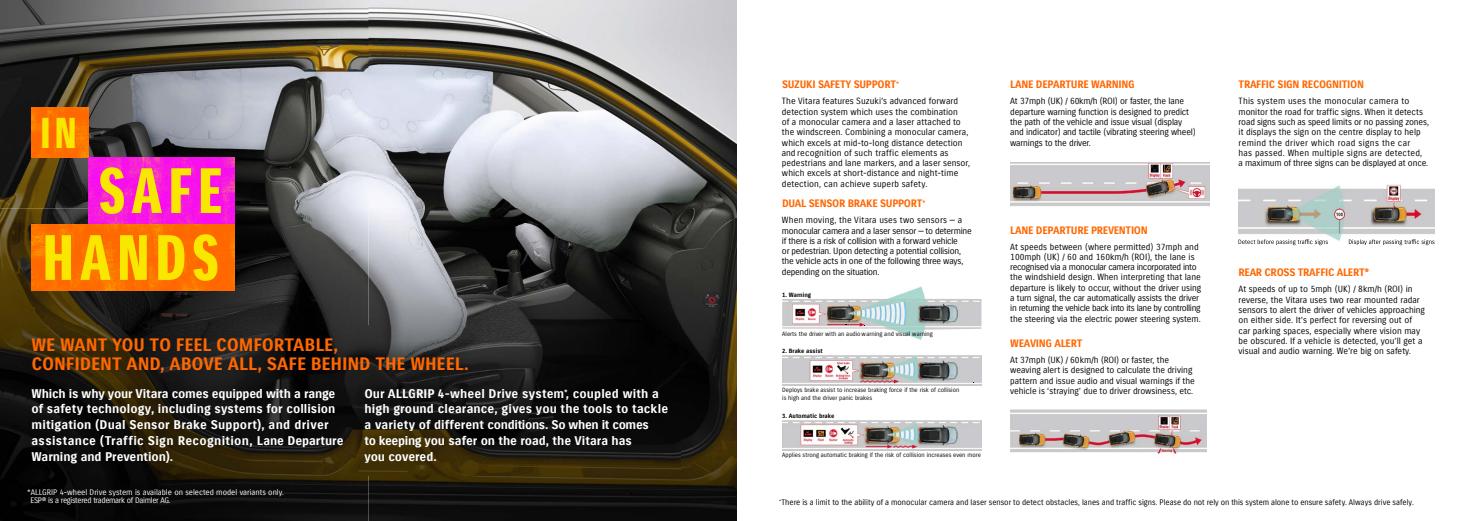
<style>
.page{position:relative;width:1474px;height:521px;background:#fff}
.page>*{position:absolute;margin:0;border:0;box-sizing:border-box;transform-origin:0 0}
.t1{font:62.12px/66.9px "Suzuki PRO Headline";letter-spacing:.1em;color:#fae700;text-align:right}
.t2{font:42px "Suzuki PRO Headline";color:#fae700}
.t3{font:17.5px/18.4px "Suzuki PRO Bold";letter-spacing:-.01em;color:#ff6700}
.t4{font:12.25px/15.8px "Suzuki PRO Bold";letter-spacing:.005em;color:#fff}
.t5{font:10.5px "Suzuki PRO Bold";letter-spacing:-.03em;color:#ff6700}
.t6{font:8.75px/10.3px "Suzuki PRO Regular";letter-spacing:-.005em;color:#000}
.t7{font:8.75px/10.3px "Suzuki PRO Regular";letter-spacing:-.025em;color:#000}
.t8{font:7.88px "Suzuki PRO Regular";letter-spacing:-.005em;color:#000}
.t9{font:7.88px/8.8px "Suzuki PRO Regular";color:#fff}
.t10{font:6.04px/7.7px "Suzuki PRO Regular";color:#000}
.t11{font:6.04px "Suzuki PRO Bold";color:#000}
</style>
<div class="page">
<img style="left:368px;top:0;width:369px;height:333px">
<img style="left:676px;top:333px;width:61px;height:188px">
<img style="left:368px;top:476px;width:308px;height:45px">
<img style="left:0;top:0;width:368px;height:183px">
<img style="left:0;top:183px;width:88px;height:25px">
<img style="left:235px;top:183px;width:133px;height:25px">
<img style="left:0;top:208px;width:368px;height:313px">
<img style="left:1010px;top:162px;width:199px;height:44px">
<img style="left:782px;top:355px;width:199px;height:30px">
<div style="left:782px;top:420px;width:205px;height:30px;background:linear-gradient(to bottom,#fff,#fff)"></div>
<img style="left:782px;top:420px;width:199px;height:30px">
<img style="left:1010px;top:410px;width:196px;height:44px">
<img style="left:782px;top:286px;width:200px;height:54px">
<img style="left:1238px;top:184px;width:196px;height:57px">
<svg style="left:1238px;top:239px;width:89px;height:6px"></svg>
<svg style="left:1348px;top:239px;width:86px;height:6px"></svg>
<img style="left:32px;top:108px;width:56px;height:49px">
<img style="left:88px;top:157px;width:147px;height:67px">
<img style="left:32px;top:224px;width:203px;height:67px">
<img style="left:19px;top:325px;width:661px;height:151px">
<h2 class="t2" style="left:41px;top:107px;width:38px">IN</h2>
<h1 class="t1" style="left:43px;top:158px;width:181px">SAFE<br>HANDS</h1>
<h3 class="t3" style="left:32px;top:336px;width:439px">WE WANT YOU TO FEEL COMFORTABLE,<br>CONFIDENT AND, ABOVE ALL, SAFE BEHIND THE WHEEL.</h3>
<p class="t4" style="left:32px;top:386px;width:313px">Which is why your Vitara comes equipped with a range of safety technology, including systems for collision mitigation (Dual Sensor Brake Support), and driver assistance (Traffic Sign Recognition, Lane Departure Warning and Prevention).</p>
<h3 class="t4" style="left:364px;top:386px;width:305px">Our ALLGRIP 4-wheel Drive system<sup>*</sup>, coupled with a high ground clearance, gives you the tools to tackle a variety of different conditions. So when it comes<br>to keeping you safer on the road, the Vitara has<br>you covered.</h3>
<p class="t5" style="left:782px;top:78px;width:119px">SUZUKI SAFETY SUPPORT<sup>*</sup></p>
<p class="t6" style="left:782px;top:96px;width:190px">The Vitara features Suzuki’s advanced forward detection system which uses the combination<br>of a monocular camera and a laser attached to the windscreen. Combining a monocular camera, which excels at mid-to-long distance detection and recognition of such traffic elements as pedestrians and lane markers, and a laser sensor, which excels at short-distance and night-time detection, can achieve superb safety.</p>
<p class="t5" style="left:782px;top:197px;width:145px">DUAL SENSOR BRAKE SUPPORT<sup>*</sup></p>
<p class="t7" style="left:782px;top:215px;width:191px">When moving, the Vitara uses two sensors — a monocular camera and a laser sensor — to determine if there is a risk of collision with a forward vehicle<br>or pedestrian. Upon detecting a potential collision, the vehicle acts in one of the following three ways, depending on the situation.</p>
<p class="t11" style="left:782px;top:291px;width:30px">1. Warning</p>
<p class="t10" style="left:782px;top:330px;width:152px">Alerts the driver with an audio warning and visual warning</p>
<p class="t11" style="left:782px;top:347px;width:42px">2. Brake assist</p>
<p class="t10" style="left:782px;top:386px;width:179px">Deploys brake assist to increase braking force if the risk of collision is high and the driver panic brakes</p>
<p class="t11" style="left:782px;top:412px;width:54px">3. Automatic brake</p>
<p class="t10" style="left:782px;top:451px;width:200px">Applies strong automatic braking if the risk of collision increases even more</p>
<p class="t5" style="left:1010px;top:78px;width:126px">LANE DEPARTURE WARNING</p>
<p class="t6" style="left:1010px;top:96px;width:187px">At 37mph (UK) / 60km/h (ROI) or faster, the lane departure warning function is designed to predict the path of the vehicle and issue visual (display and indicator) and tactile (vibrating steering wheel) warnings to the driver.</p>
<p class="t5" style="left:1010px;top:223px;width:139px">LANE DEPARTURE PREVENTION</p>
<p class="t6" style="left:1010px;top:241px;width:192px">At speeds between (where permitted) 37mph and 100mph (UK) / 60 and 160km/h (ROI), the lane is recognised via a monocular camera incorporated into the windshield design. When interpreting that lane departure is likely to occur, without the driver using a turn signal, the car automatically assists the driver in returning the vehicle back into its lane by controlling the steering via the electric power steering system.</p>
<p class="t5" style="left:1010px;top:337px;width:74px">WEAVING ALERT</p>
<p class="t6" style="left:1010px;top:355px;width:186px">At 37mph (UK) / 60km/h (ROI) or faster, the weaving alert is designed to calculate the driving pattern and issue audio and visual warnings if the vehicle is ‘straying’ due to driver drowsiness, etc.</p>
<p class="t5" style="left:1238px;top:78px;width:127px">TRAFFIC SIGN RECOGNITION</p>
<p class="t6" style="left:1238px;top:96px;width:192px">This system uses the monocular camera to monitor the road for traffic signs. When it detects road signs such as speed limits or no passing zones, it displays the sign on the centre display to help remind the driver which road signs the car<br>has passed. When multiple signs are detected,<br>a maximum of three signs can be displayed at once.</p>
<p class="t5" style="left:1238px;top:266px;width:132px">REAR CROSS TRAFFIC ALERT*</p>
<p class="t6" style="left:1238px;top:284px;width:188px">At speeds of up to 5mph (UK) / 8km/h (ROI) in reverse, the Vitara uses two rear mounted radar sensors to alert the driver of vehicles approaching on either side. It’s perfect for reversing out of car parking spaces, especially where vision may be obscured. If a vehicle is detected, you’ll get a visual and audio warning. We’re big on safety.</p>
<p class="t9" style="left:30px;top:488px;width:255px;text-indent:-3px">* ALLGRIP 4-wheel Drive system is available on selected model variants only.<br>ESP® is a registered trademark of Daimler AG.</p>
<p class="t8" style="left:779px;top:497px;width:636px"><sup>*</sup>There is a limit to the ability of a monocular camera and laser sensor to detect obstacles, lanes and traffic signs. Please do not rely on this system alone to ensure safety. Always drive safely.</p>
</div>
